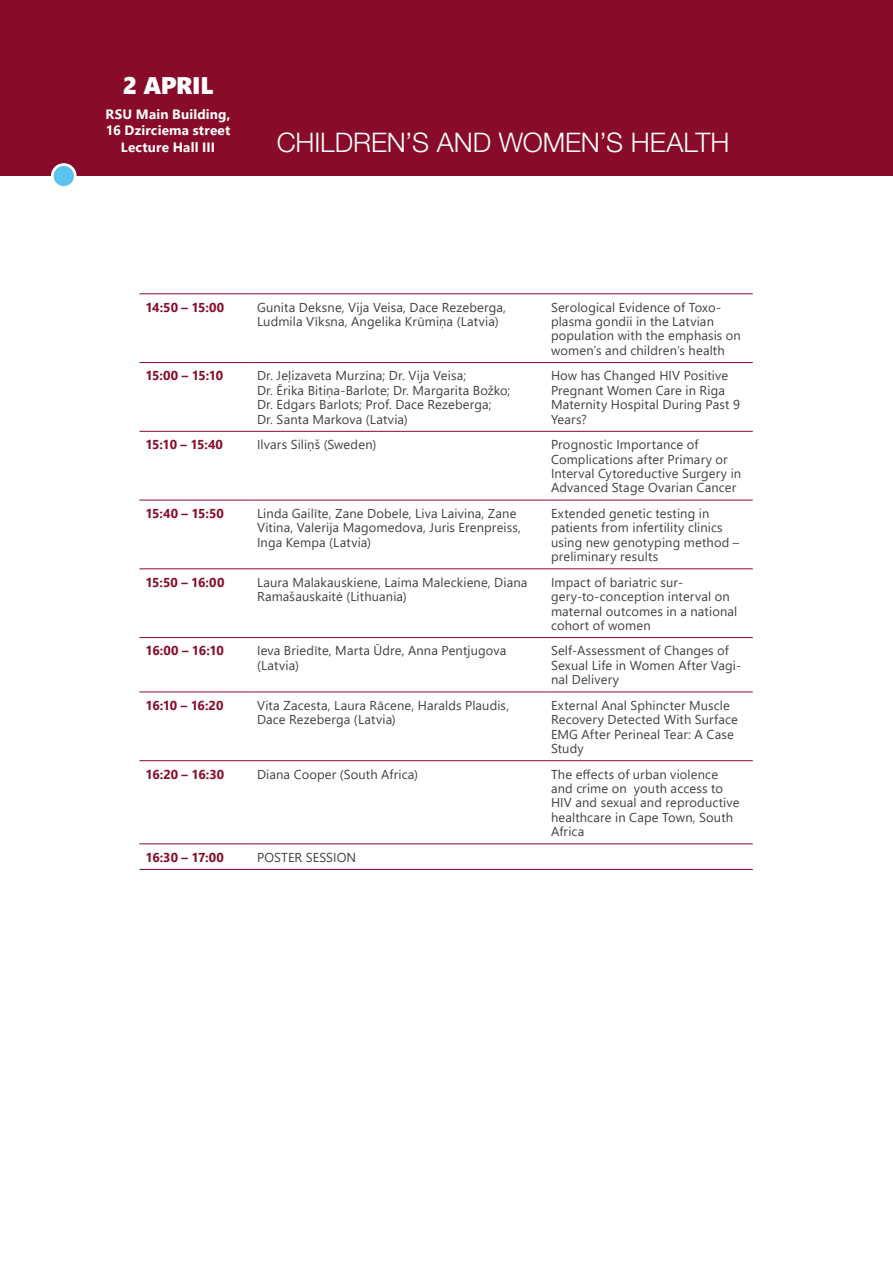
<style>
.page{position:relative;width:893px;height:1263px;background:#fff}
.page>*{position:absolute;margin:0;border:0;box-sizing:border-box;transform-origin:0 0}
.t1{font:300 27px "Helvetica Neue LT Pro";color:#fff}
.t2{font:24px "Segoe UI Black";letter-spacing:-.015em;color:#fff}
.t3{font:700 13.5px/16.5px "Segoe UI";letter-spacing:.01em;color:#fff;text-align:center}
.t4{font:12.9px/14.4px "Segoe UI";letter-spacing:.01em;color:#414042}
.t5{font:700 12.9px "Segoe UI";letter-spacing:-.035em;color:#880c2a}
</style>
<div class="page">
<div style="left:0;top:0;width:893px;height:176px;background:#880c2a"></div>
<hr style="left:139px;top:293px;width:112px;height:1px;background:#880c2a">
<hr style="left:251px;top:293px;width:294px;height:1px;background:#880c2a">
<hr style="left:545px;top:293px;width:208px;height:1px;background:#880c2a">
<hr style="left:139px;top:362px;width:112px;height:1px;background:#880c2a">
<hr style="left:251px;top:362px;width:294px;height:1px;background:#880c2a">
<hr style="left:545px;top:362px;width:208px;height:1px;background:#880c2a">
<hr style="left:139px;top:431px;width:112px;height:1px;background:#880c2a">
<hr style="left:251px;top:431px;width:294px;height:1px;background:#880c2a">
<hr style="left:545px;top:431px;width:208px;height:1px;background:#880c2a">
<hr style="left:139px;top:500px;width:112px;height:1px;background:#880c2a">
<hr style="left:251px;top:500px;width:294px;height:1px;background:#880c2a">
<hr style="left:545px;top:500px;width:208px;height:1px;background:#880c2a">
<hr style="left:139px;top:568px;width:112px;height:1px;background:#880c2a">
<hr style="left:251px;top:568px;width:294px;height:1px;background:#880c2a">
<hr style="left:545px;top:568px;width:208px;height:1px;background:#880c2a">
<hr style="left:139px;top:637px;width:112px;height:1px;background:#880c2a">
<hr style="left:251px;top:637px;width:294px;height:1px;background:#880c2a">
<hr style="left:545px;top:637px;width:208px;height:1px;background:#880c2a">
<hr style="left:139px;top:691px;width:112px;height:1px;background:#880c2a">
<hr style="left:251px;top:691px;width:294px;height:1px;background:#880c2a">
<hr style="left:545px;top:691px;width:208px;height:1px;background:#880c2a">
<hr style="left:139px;top:760px;width:112px;height:1px;background:#880c2a">
<hr style="left:251px;top:760px;width:294px;height:1px;background:#880c2a">
<hr style="left:545px;top:760px;width:208px;height:1px;background:#880c2a">
<hr style="left:139px;top:843px;width:112px;height:1px;background:#7b0523">
<hr style="left:251px;top:843px;width:294px;height:1px;background:#7b0523">
<hr style="left:545px;top:843px;width:208px;height:1px;background:#7b0523">
<hr style="left:139px;top:869px;width:112px;height:1px;background:#7b0523">
<hr style="left:251px;top:869px;width:294px;height:1px;background:#7b0523">
<hr style="left:545px;top:869px;width:208px;height:1px;background:#7b0523">
<div style="left:52px;top:165px;width:23px;height:22px;background:#5cc3ef;border-radius:50%"></div>
<div style="left:51px;top:163px;width:26px;height:26px;border:3px solid #fff;border-radius:50%"></div>
<h2 class="t2" style="left:123px;top:68px;width:92px">2 APRIL</h2>
<p class="t3" style="left:106px;top:105px;width:126px">RSU Main Building,<br>16 Dzirciema street<br>Lecture Hall III</p>
<h1 class="t1" style="left:277px;top:126px;width:454px">CHILDREN’S AND WOMEN’S HEALTH</h1>
<p class="t5" style="left:145px;top:295px;width:80px">14:50 – 15:00</p>
<p class="t4" style="left:257px;top:299px;width:250px">Gunita Deksne, Vija Veisa, Dace Rezeberga,<br>Ludmila Vīksna, Angelika Krūmiņa (Latvia)</p>
<p class="t4" style="left:551px;top:299px;width:191px">Serological Evidence of Toxo&shy;plasma gondii in the Latvian population with the emphasis on women’s and children’s health</p>
<p class="t5" style="left:145px;top:364px;width:79px">15:00 – 15:10</p>
<p class="t4" style="left:257px;top:367px;width:255px">Dr. Jeļizaveta Murzina; Dr. Vija Veisa;<br>Dr. Ērika Bitiņa-Barlote; Dr. Margarita Božko; Dr. Edgars Barlots; Prof. Dace Rezeberga; Dr. Santa Markova (Latvia)</p>
<p class="t4" style="left:551px;top:367px;width:191px">How has Changed HIV Positive<br>Pregnant Women Care in Riga<br>Maternity Hospital During Past 9<br>Years?</p>
<p class="t5" style="left:145px;top:432px;width:79px">15:10 – 15:40</p>
<p class="t4" style="left:257px;top:436px;width:121px">Ilvars Siliņš (Sweden)</p>
<p class="t4" style="left:551px;top:436px;width:192px">Prognostic Importance of<br>Complications after Primary or<br>Interval Cytoreductive Surgery in<br>Advanced Stage Ovarian Cancer</p>
<p class="t5" style="left:145px;top:501px;width:80px">15:40 – 15:50</p>
<p class="t4" style="left:257px;top:505px;width:265px">Linda Gailīte, Zane Dobele, Liva Laivina, Zane<br>Vitina, Valerija Magomedova, Juris Erenpreiss,<br>Inga Kempa (Latvia)</p>
<p class="t4" style="left:551px;top:505px;width:190px">Extended genetic testing in patients from infertility clinics using new genotyping method – preliminary results</p>
<p class="t5" style="left:145px;top:570px;width:80px">15:50 – 16:00</p>
<p class="t4" style="left:257px;top:574px;width:272px">Laura Malakauskiene, Laima Maleckiene, Diana<br>Ramašauskaitė (Lithuania)</p>
<p class="t4" style="left:551px;top:574px;width:188px">Impact of bariatric sur&shy;gery-to-conception interval on maternal outcomes in a national cohort of women</p>
<p class="t5" style="left:145px;top:639px;width:80px">16:00 – 16:10</p>
<p class="t4" style="left:257px;top:642px;width:251px">Ieva Briedīte, Marta Ūdre, Anna Pentjugova (Latvia)</p>
<p class="t4" style="left:551px;top:642px;width:192px">Self-Assessment of Changes of<br>Sexual Life in Women After Vagi&shy;nal Delivery</p>
<p class="t5" style="left:145px;top:693px;width:80px">16:10 – 16:20</p>
<p class="t4" style="left:257px;top:697px;width:254px">Vita Zacesta, Laura Rācene, Haralds Plaudis,<br>Dace Rezeberga (Latvia)</p>
<p class="t4" style="left:551px;top:697px;width:188px">External Anal Sphincter Muscle<br>Recovery Detected With Surface<br>EMG After Perineal Tear: A Case<br>Study</p>
<p class="t5" style="left:145px;top:762px;width:80px">16:20 – 16:30</p>
<p class="t4" style="left:257px;top:766px;width:162px">Diana Cooper (South Africa)</p>
<p class="t4" style="left:551px;top:766px;width:190px">The effects of urban violence and crime on youth access to<br>HIV and sexual and reproductive healthcare in Cape Town, South<br>Africa</p>
<p class="t5" style="left:145px;top:845px;width:80px">16:30 – 17:00</p>
<p class="t4" style="left:257px;top:849px;width:101px">POSTER SESSION</p>
</div>
